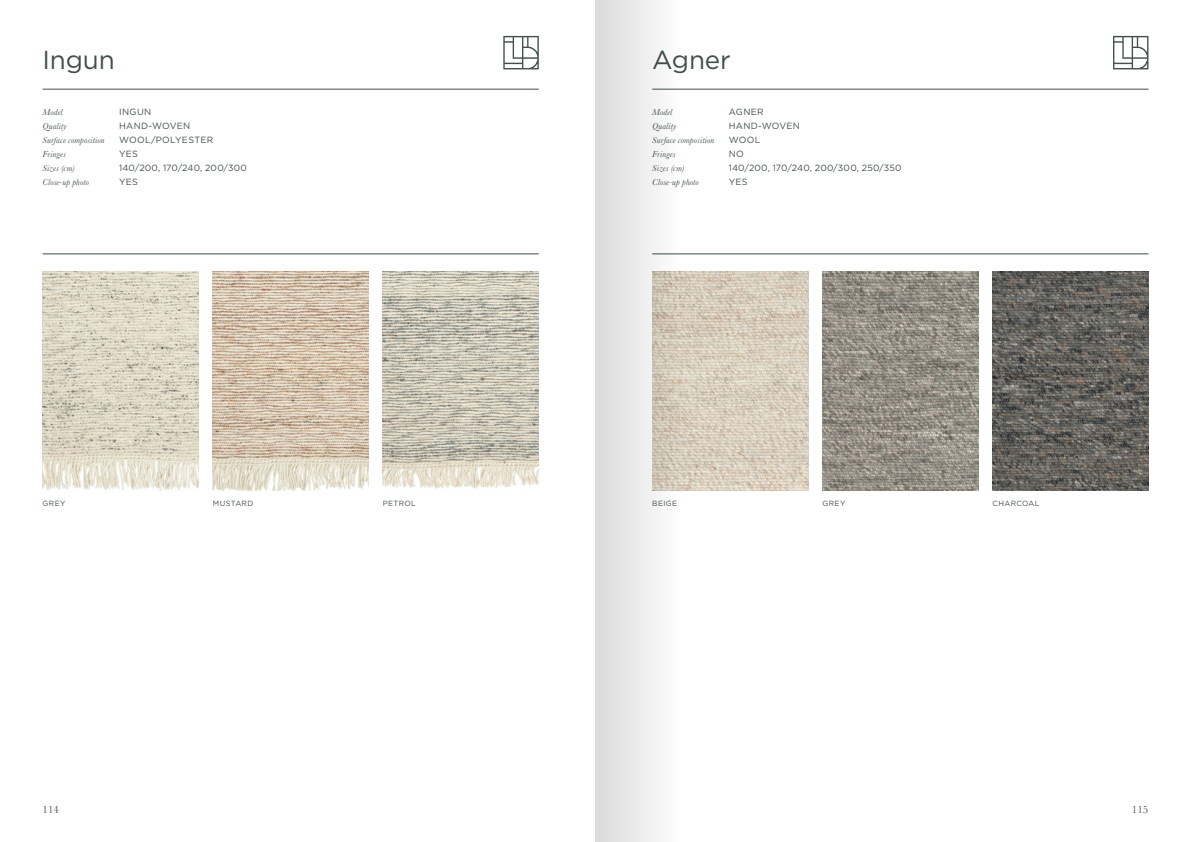
<style>
.page{position:relative;width:1191px;height:842px;background:#fff}
.page>*{position:absolute;margin:0;border:0;box-sizing:border-box;transform-origin:0 0}
.t1{font:26px "Gotham Pro";letter-spacing:-.005em;color:#41504b}
.t2{font:11px "Baskerville";color:#41504b}
.t3{font:italic 9px "Baskerville";letter-spacing:.015em;color:#41504b}
.t4{font:9px "Gotham Pro";letter-spacing:.03em;color:#41504b}
.t5{font:9px "Gotham Pro";letter-spacing:.01em;color:#41504b}
.t6{font:7.5px "Gotham Pro";letter-spacing:.045em;color:#41504b}
</style>
<div class="page">
<hr style="left:652px;top:254px;width:496px;height:1px;background:#41504b">
<hr style="left:43px;top:254px;width:496px;height:1px;background:#41504b">
<hr style="left:652px;top:89px;width:496px;height:1px;background:#41504b">
<hr style="left:43px;top:89px;width:496px;height:1px;background:#41504b">
<svg style="left:503px;top:36px;width:36px;height:33px"></svg>
<svg style="left:1113px;top:36px;width:35px;height:33px"></svg>
<img style="left:43px;top:272px;width:155px;height:218px">
<img style="left:383px;top:272px;width:156px;height:217px">
<img style="left:213px;top:272px;width:156px;height:218px">
<img style="left:992px;top:272px;width:156px;height:218px">
<img style="left:822px;top:272px;width:156px;height:218px">
<img style="left:683px;top:272px;width:125px;height:218px">
<svg style="left:595px;top:0;width:88px;height:842px;fill:#e9e9e9"></svg>
<h1 class="t1" style="left:43px;top:46px;width:74px">Ingun</h1>
<h1 class="t1" style="left:652px;top:46px;width:80px">Agner</h1>
<p class="t3" style="left:43px;top:106px;width:22px">Model</p>
<p class="t4" style="left:119px;top:107px;width:34px">INGUN</p>
<p class="t3" style="left:43px;top:120px;width:26px">Quality</p>
<p class="t4" style="left:119px;top:121px;width:73px">HAND-WOVEN</p>
<p class="t3" style="left:43px;top:134px;width:64px">Surface composition</p>
<p class="t4" style="left:119px;top:135px;width:96px">WOOL/POLYESTER</p>
<p class="t3" style="left:43px;top:148px;width:25px">Fringes</p>
<p class="t4" style="left:119px;top:149px;width:20px">YES</p>
<p class="t3" style="left:43px;top:162px;width:34px">Sizes (cm)</p>
<p class="t5" style="left:119px;top:163px;width:129px">140/200, 170/240, 200/300</p>
<p class="t3" style="left:43px;top:176px;width:48px">Close-up photo</p>
<p class="t4" style="left:119px;top:177px;width:20px">YES</p>
<p class="t3" style="left:652px;top:106px;width:22px">Model</p>
<p class="t4" style="left:729px;top:107px;width:36px">AGNER</p>
<p class="t3" style="left:652px;top:120px;width:26px">Quality</p>
<p class="t4" style="left:729px;top:121px;width:73px">HAND-WOVEN</p>
<p class="t3" style="left:652px;top:134px;width:64px">Surface composition</p>
<p class="t4" style="left:729px;top:135px;width:33px">WOOL</p>
<p class="t3" style="left:652px;top:148px;width:25px">Fringes</p>
<p class="t4" style="left:729px;top:149px;width:17px">NO</p>
<p class="t3" style="left:652px;top:162px;width:34px">Sizes (cm)</p>
<p class="t4" style="left:729px;top:163px;width:174px">140/200, 170/240, 200/300, 250/350</p>
<p class="t3" style="left:652px;top:176px;width:48px">Close-up photo</p>
<p class="t4" style="left:729px;top:177px;width:20px">YES</p>
<p class="t6" style="left:43px;top:499px;width:24px">GREY</p>
<p class="t6" style="left:213px;top:499px;width:42px">MUSTARD</p>
<p class="t6" style="left:383px;top:499px;width:34px">PETROL</p>
<p class="t6" style="left:652px;top:499px;width:26px">BEIGE</p>
<p class="t6" style="left:822px;top:499px;width:24px">GREY</p>
<p class="t6" style="left:992px;top:499px;width:48px">CHARCOAL</p>
<p class="t2" style="left:43px;top:802px;width:18px">114</p>
<p class="t2" style="left:1132px;top:802px;width:18px">115</p>
</div>
